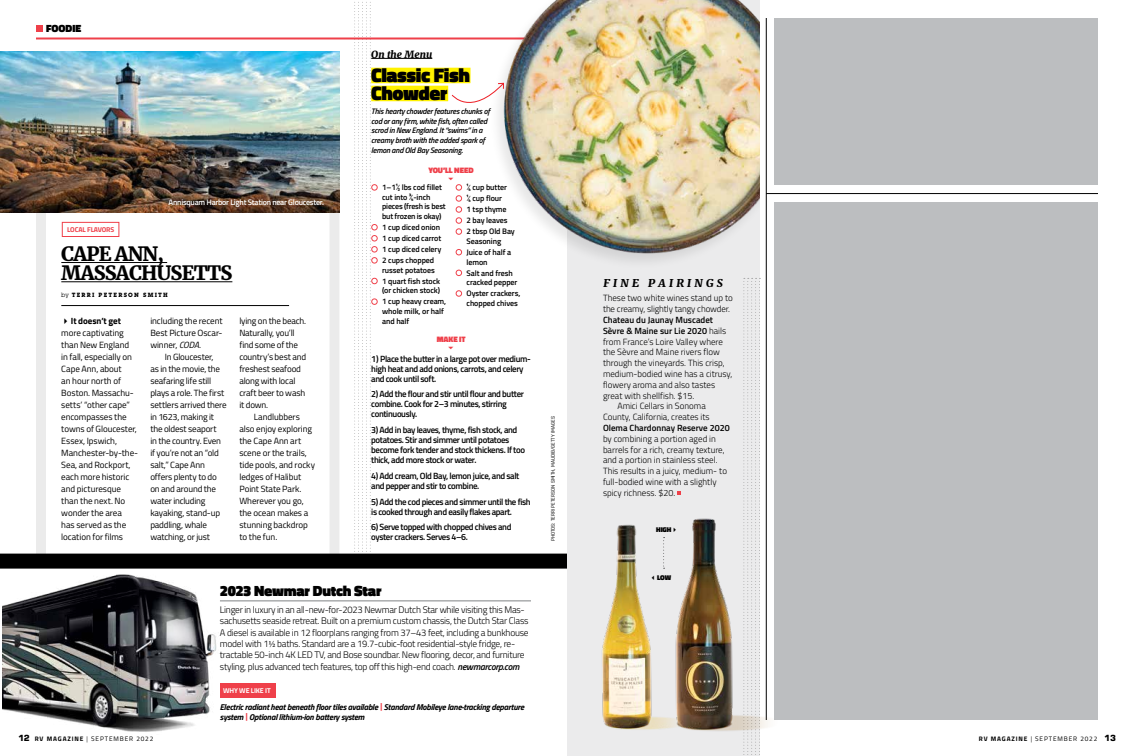
<style>
.page{position:relative;width:1134px;height:756px;background:#fff}
.page>*{position:absolute;margin:0;border:0;box-sizing:border-box;transform-origin:0 0}
.t1{font:900 19.9px/18px "Titillium Web";letter-spacing:-.02em;color:#000}
.t2{font:900 19.5px/19.3px "Merriweather";letter-spacing:-.04em;color:#000}
.t3{font:900 15px "Titillium Web";letter-spacing:-.015em;color:#000}
.t4{font:italic 900 10.9px "Merriweather";letter-spacing:.3em;color:#000}
.t5{font:900 10.6px "Titillium Web";color:#000}
.t6{font:italic 900 10px "Merriweather";color:#000}
.t7{font:300 9.5px/11.4px "Titillium Web";letter-spacing:-.025em;color:#000}
.t8{font:9px/12px "Titillium Web";letter-spacing:-.01em;color:#000}
.t9{font:600 9px/10px "Titillium Web";letter-spacing:-.04em;color:#000}
.t10{font:300 9px/10.8px "Titillium Web";color:#000}
.t11{font:600 9px "Titillium Web";color:#000}
.t12{font:italic 700 8.5px/10px "Titillium Web";letter-spacing:-.025em;color:#000}
.t13{font:600 8px/11px "Titillium Web";letter-spacing:-.01em;color:#000}
.t14{font:italic 600 8px/9.6px "Titillium Web";letter-spacing:-.025em;color:#000}
.t15{font:600 8px "Titillium Web";letter-spacing:-.03em;color:#fff}
.t16{font:900 8px "Titillium Web";letter-spacing:-.01em;color:#ef404a}
.t17{font:700 7px "Titillium Web";letter-spacing:-.015em;color:#ef404a}
.t18{font:700 7px "Titillium Web";letter-spacing:-.015em;color:#fff}
.t19{font:900 7px "Titillium Web";letter-spacing:-.015em;color:#000}
.t20{font:6.5px "Titillium Web";letter-spacing:.135em;color:#000}
.t21{font:700 6px "Lubalin Graph IT Cby BT";letter-spacing:.2em;color:#000}
.t22{font:500 5.5px "Rajdhani";color:#000}
.s1{font-weight:400}
.s2{font-weight:700}
.s3{font-style:italic}
.s4{font-family:"Minion Pro";font-weight:500}
.s5{font-weight:600;font-style:italic}
.s6{color:#ef404a}
.s7{font-weight:300}
.s8{font-family:"Square 721 BT";font-weight:700;font-size:8.5px}
</style>
<div class="page">
<img style="left:2px;top:574px;width:247px;height:158px">
<svg style="left:36px;top:212px;width:303px;height:342px"></svg>
<hr style="left:61px;top:262px;width:106px;height:1px;background:#000">
<hr style="left:61px;top:281px;width:171px;height:1px;background:#000">
<hr style="left:61px;top:305px;width:228px;height:1px;background:#000">
<img style="left:0;top:51px;width:339px;height:161px">
<div style="left:62px;top:222px;width:57px;height:15px;border:1px solid #ef404a"></div>
<div style="left:567px;top:0;width:193px;height:756px;background:#ebebec"></div>
<svg style="left:743px;top:278px;width:18px;height:477px"></svg>
<hr style="left:36px;top:38px;width:724px;height:2px;background:#ef404a">
<svg style="left:36px;top:25px;width:6px;height:6px"></svg>
<hr style="left:766px;top:18px;width:1px;height:702px;background:#000">
<div style="left:0;top:554px;width:567px;height:15px;background:#000"></div>
<img style="left:602px;top:525px;width:19px;height:204px">
<img style="left:505px;top:0;width:255px;height:261px">
<svg style="left:677px;top:491px;width:4px;height:4px"></svg>
<div style="left:220px;top:683px;width:56px;height:14px;background:#ef404a"></div>
<hr style="left:220px;top:601px;width:311px;height:1px;background:#808285">
<div style="left:774px;top:202px;width:324px;height:518px;background:#bcbec0"></div>
<div style="left:774px;top:18px;width:324px;height:166px;background:#bcbec0"></div>
<hr style="left:766px;top:193px;width:332px;height:1px;background:#000">
<img style="left:621px;top:507px;width:147px;height:235px">
<svg style="left:354px;top:2px;width:151px;height:552px"></svg>
<p class="t5" style="left:46px;top:21px;width:37px">FOODIE</p>
<p class="t17" style="left:67px;top:224px;width:49px">LOCAL FLAVORS</p>
<p class="t15" style="left:169px;top:196px;width:157px">Annisquam Harbor Light Station near Gloucester.</p>
<h2 class="t2" style="left:61px;top:244px;width:173px">CAPE ANN,<br>MASSACHUSETTS</h2>
<p class="t21" style="left:61px;top:291px;width:108px"><span class="s1">by</span> TERRI PETERSON SMITH</p>
<p class="t8" style="left:61px;top:314px;width:78px">✔<span class="s2">It doesn’t get </span>more captivating than New England<br>in fall, especially on<br>Cape Ann, about<br>an hour north of<br>Boston. Massachu&shy;setts’ “other cape” encompasses the towns of Gloucester,<br>Essex, Ipswich,<br>Manchester-by-the-<br>Sea, and Rockport, each more historic and picturesque than the next. No wonder the area<br>has served as the location for films</p>
<p class="t8" style="left:150px;top:314px;width:74px;text-align:justify">including the recent Best Picture Oscar&shy;winner, <span class="s3">CODA</span>.</p>
<p class="t8" style="left:239px;top:314px;width:68px">lying on the beach.<br>Naturally, you’ll find some of the country’s best and freshest seafood along with local craft beer to wash it down.</p>
<p class="t8" style="left:239px;top:410px;width:77px;text-indent:14px">Landlubbers also enjoy exploring the Cape Ann art scene or the trails, tide pools, and rocky ledges of Halibut<br>Point State Park.<br>Wherever you go, the ocean makes a stunning backdrop to the fun.</p>
<p class="t8" style="left:150px;top:350px;width:78px;text-indent:14px">In Gloucester,<br>as in the movie, the seafaring life still plays a role. The first settlers arrived there in 1623, making it the oldest seaport<br>in the country. Even if you’re not an “old salt,” Cape Ann offers plenty to do on and around the water including kayaking, stand-up paddling, whale watching, or just</p>
<p class="t6" style="left:371px;top:47px;width:63px">On the Menu</p>
<h1 class="t1" style="left:371px;top:66px;width:100px">Classic Fish<br>Chowder</h1>
<p class="t14" style="left:371px;top:106px;width:120px">This hearty chowder features chunks of cod or any firm, white fish, often called scrod in New England. It “swims” in a creamy broth with the added spark of lemon and Old Bay Seasoning.</p>
<p class="t16" style="left:428px;top:165px;width:47px">YOU’LL NEED</p>
<p class="t13" style="left:382px;top:182px;width:65px;line-height:9.6px">1–11/2 lbs cod fillet cut into 3/4-inch pieces (fresh is best but frozen is okay)</p>
<p class="t13" style="left:382px;top:221px;width:61px">1 cup diced onion<br>1 cup diced carrot<br>1 cup diced celery<br>2 cups chopped</p>
<p class="t13" style="left:382px;top:264px;width:60px">russet potatoes<br>1 quart fish stock</p>
<p class="t13" style="left:382px;top:285px;width:66px">(or chicken stock)<br>1 cup heavy cream,</p>
<p class="t13" style="left:382px;top:306px;width:63px;line-height:9.6px">whole milk, or half and half</p>
<p class="t13" style="left:467px;top:181px;width:50px">1/4 cup butter<br>1/4 cup flour<br>1 tsp thyme<br>2 bay leaves<br>2 tbsp Old Bay</p>
<p class="t13" style="left:467px;top:235px;width:46px">Seasoning<br>Juice of half a</p>
<p class="t13" style="left:467px;top:256px;width:48px">lemon<br>Salt and fresh</p>
<p class="t13" style="left:467px;top:276px;width:55px">cracked pepper<br>Oyster crackers,</p>
<p class="t13" style="left:467px;top:297px;width:53px">chopped chives</p>
<p class="t16" style="left:437px;top:333px;width:30px">MAKE IT</p>
<p class="t9" style="left:371px;top:353px;width:161px">1) Place the butter in a large pot over medium&shy;high heat and add onions, carrots, and celery and cook until soft.</p>
<p class="t9" style="left:371px;top:389px;width:154px">2) Add the flour and stir until flour and butter combine. Cook for 2–3 minutes, stirring continuously.</p>
<p class="t9" style="left:371px;top:424px;width:155px">3) Add in bay leaves, thyme, fish stock, and potatoes. Stir and simmer until potatoes become fork tender and stock thickens. If too thick, add more stock or water.</p>
<p class="t9" style="left:371px;top:470px;width:150px">4) Add cream, Old Bay, lemon juice, and salt and pepper and stir to combine.</p>
<p class="t9" style="left:371px;top:496px;width:161px">5) Add the cod pieces and simmer until the fish is cooked through and easily flakes apart.</p>
<p class="t9" style="left:371px;top:522px;width:142px">6) Serve topped with chopped chives and oyster crackers. Serves 4–6.</p>
<h3 class="t3" style="left:220px;top:579px;width:163px">2023 Newmar Dutch Star</h3>
<p class="t7" style="left:220px;top:603px;width:310px">Linger in luxury in an all-new-for-2023 Newmar Dutch Star while visiting this Mas&shy;sachusetts seaside retreat. Built on a premium custom chassis, the Dutch Star Class A diesel is available in 12 floorplans ranging from 37–43 feet, including a bunkhouse model with 1<span class="s4">½</span> baths. Standard are a 19.7-cubic-foot residential-style fridge, re&shy;tractable 50-inch 4K LED TV, and Bose soundbar. New flooring, decor, and furniture styling, plus advanced tech features, top off this high-end coach. <span class="s5">newmarcorp.com</span></p>
<p class="t18" style="left:223px;top:685px;width:49px">WHY WE LIKE IT</p>
<p class="t12" style="left:220px;top:701px;width:306px">Electric radiant heat beneath floor tiles available <span class="s6">|</span> Standard Mobileye lane-tracking departure system <span class="s6">|</span> Optional lithium-ion battery system</p>
<p class="t22" style="left:550px;top:541px;width:126px;rotate:-90deg">PHOTOS: TERRI PETERSON SMITH, MAUDIB/GETTY IMAGES</p>
<p class="t4" style="left:604px;top:276px;width:121px">FINE PAIRINGS</p>
<p class="t10" style="left:603px;top:292px;width:131px">These two white wines stand up to the creamy, slightly tangy chowder.</p>
<p class="t11" style="left:603px;top:313px;width:112px">Chateau du Jaunay Muscadet</p>
<p class="t11" style="left:603px;top:324px;width:125px">Sèvre &amp; Maine sur Lie 2020 <span class="s7">hails</span></p>
<p class="t10" style="left:603px;top:336px;width:121px">from France’s Loire Valley where</p>
<p class="t10" style="left:603px;top:346px;width:118px">the Sèvre and Maine rivers flow</p>
<p class="t10" style="left:603px;top:357px;width:123px">through the vineyards. This crisp,</p>
<p class="t10" style="left:603px;top:368px;width:131px">medium-bodied wine has a citrusy,</p>
<p class="t10" style="left:603px;top:379px;width:114px">flowery aroma and also tastes</p>
<p class="t10" style="left:603px;top:390px;width:93px">great with shellfish. $15.</p>
<p class="t10" style="left:617px;top:400px;width:90px">Amici Cellars in Sonoma</p>
<p class="t10" style="left:603px;top:411px;width:108px">County, California, creates its</p>
<p class="t11" style="left:603px;top:421px;width:128px">Olema Chardonnay Reserve 2020</p>
<p class="t10" style="left:603px;top:433px;width:126px">by combining a portion aged in barrels for a rich, creamy texture, and a portion in stainless steel.<br>This results in a juicy, medium- to full-bodied wine with a slightly spicy richness. $20.</p>
<p class="t19" style="left:656px;top:525px;width:24px">HIGH✔</p>
<p class="t19" style="left:650px;top:573px;width:23px">✓LOW</p>
<p class="t20" style="left:18px;top:734px;width:137px"><span class="s8">12</span> <span class="s2">RV MAGAZINE</span> <span class="s7">|</span> SEPTEMBER 2022</p>
<p class="t20" style="left:979px;top:734px;width:139px"><span class="s2">RV MAGAZINE</span> <span class="s7">|</span> SEPTEMBER 2022 <span class="s8">13</span></p>
</div>
